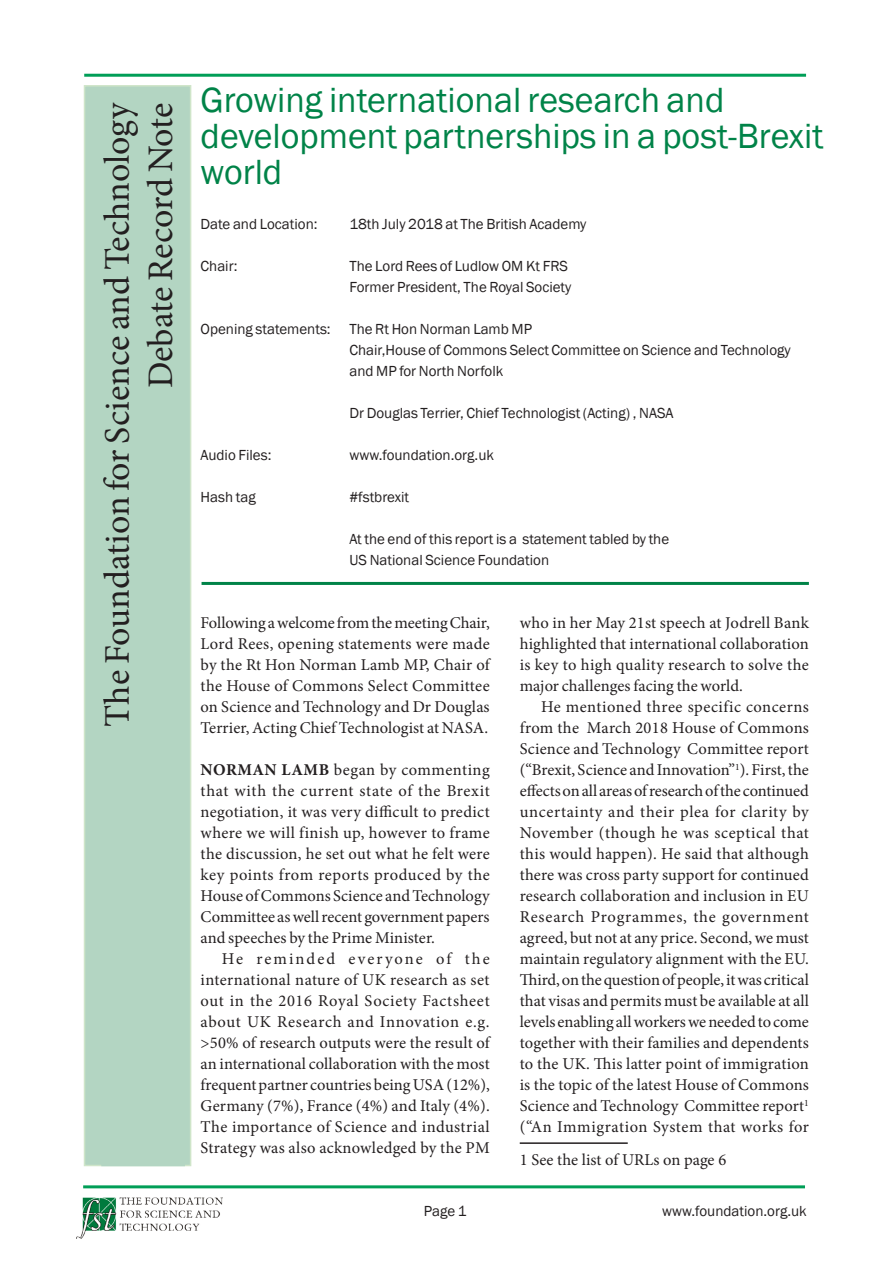
<style>
.page{position:relative;width:893px;height:1263px;background:#fff}
.page>*{position:absolute;margin:0;border:0;box-sizing:border-box;transform-origin:0 0}
.Record_note_title{font:36px/36px "Franklin Gothic";color:#008348}
.Record_note_FST{font:36px "Minion Pro";letter-spacing:-.005em;color:#231f20}
.Record_note_body_ind{font:16.5px/21px "Minion Pro";letter-spacing:.015em;color:#231f20;text-align:justify}
.Record_note_body_no{font:16.5px/21px "Minion Pro";color:#231f20;text-align:justify}
.Record_note_intro{font:15px "Franklin Gothic";color:#231f20}
.s1{font-weight:700}
</style>
<div class="page">
<hr style="left:83px;top:1185px;width:722px;height:3px;background:#009e57">
<hr style="left:84px;top:74px;width:722px;height:3px;background:#009e57">
<img style="left:77px;top:1197px;width:145px;height:42px">
<div style="left:84px;top:85px;width:107px;height:1081px;background:#b3d5c2;border:2px solid #cfe5c9"></div>
<hr style="left:520px;top:1142px;width:108px;height:2px;background:#231f20">
<hr style="left:202px;top:582px;width:607px;height:3px;background:#008348">
<p class="Record_note_FST" style="left:93px;top:727px;width:626px;rotate:-90deg">The Foundation for Science and Technology</p>
<p class="Record_note_FST" style="left:137px;top:388px;width:287px;rotate:-90deg">Debate Record Note</p>
<p class="Record_note_title" style="left:201px;top:83px;width:624px">Growing international research and development partnerships in a post-Brexit world</p>
<p class="Record_note_intro" style="left:201px;top:215px;width:119px">Date and Location:</p>
<p class="Record_note_intro" style="left:349px;top:215px;width:239px">18th July 2018 at The British Academy</p>
<p class="Record_note_intro" style="left:201px;top:257px;width:38px">Chair:</p>
<p class="Record_note_intro" style="left:349px;top:257px;width:220px">The Lord Rees of Ludlow OM Kt FRS</p>
<p class="Record_note_intro" style="left:349px;top:278px;width:223px">Former President, The Royal Society</p>
<p class="Record_note_intro" style="left:201px;top:320px;width:333px">Opening statements: The Rt Hon Norman Lamb MP</p>
<p class="Record_note_intro" style="left:349px;top:341px;width:443px">Chair,House of Commons Select Committee on Science and Technology</p>
<p class="Record_note_intro" style="left:349px;top:362px;width:155px">and MP for North Norfolk</p>
<p class="Record_note_intro" style="left:349px;top:404px;width:326px">Dr Douglas Terrier, Chief Technologist (Acting) , NASA</p>
<p class="Record_note_intro" style="left:201px;top:446px;width:72px">Audio Files:</p>
<p class="Record_note_intro" style="left:349px;top:446px;width:146px">www.foundation.org.uk</p>
<p class="Record_note_intro" style="left:201px;top:488px;width:57px">Hash tag</p>
<p class="Record_note_intro" style="left:349px;top:488px;width:61px">#fstbrexit</p>
<p class="Record_note_intro" style="left:349px;top:530px;width:321px">At the end of this report is a statement tabled by the</p>
<p class="Record_note_intro" style="left:349px;top:551px;width:201px">US National Science Foundation</p>
<p class="Record_note_body_no" style="left:201px;top:612px;width:291px">Following a welcome from the meeting Chair, Lord Rees, opening statements were made by the Rt Hon Norman Lamb MP, Chair of the House of Commons Select Committee on Science and Technology and Dr Douglas Terrier, Acting Chief Technologist at NASA.</p>
<p class="Record_note_body_no" style="left:201px;top:759px;width:291px"><span class="s1">NORMAN LAMB</span> began by commenting that with the current state of the Brexit negotiation, it was very difficult to predict where we will finish up, however to frame the discussion, he set out what he felt were key points from reports produced by the House of Commons Science and Technology Committee as well recent government papers and speeches by the Prime Minister.</p>
<p class="Record_note_body_ind" style="left:201px;top:948px;width:291px;text-indent:21px">He reminded everyone of the international nature of UK research as set out in the 2016 Royal Society Factsheet about UK Research and Innovation e.g. &gt;50% of research outputs were the result of an international collaboration with the most frequent partner countries being USA (12%), Germany (7%), France (4%) and Italy (4%).<br>The importance of Science and industrial Strategy was also acknowledged by the PM</p>
<p class="Record_note_body_ind" style="left:520px;top:612px;width:291px">who in her May 21st speech at Jodrell Bank highlighted that international collaboration is key to high quality research to solve the major challenges facing the world.</p>
<p class="Record_note_body_ind" style="left:520px;top:696px;width:291px;text-indent:21px">He mentioned three specific concerns from the March 2018 House of Commons Science and Technology Committee report (“Brexit, Science and Innovation”<sup>1</sup>). First, the effects on all areas of research of the continued uncertainty and their plea for clarity by November (though he was sceptical that this would happen). He said that although there was cross party support for continued research collaboration and inclusion in EU Research Programmes, the government agreed, but not at any price. Second, we must maintain regulatory alignment with the EU.<br>Third, on the question of people, it was critical that visas and permits must be available at all levels enabling all workers we needed to come together with their families and dependents to the UK. This latter point of immigration is the topic of the latest House of Commons Science and Technology Committee report<sup>1 </sup>(“An Immigration System that works for</p>
<p class="Record_note_body_ind" style="left:520px;top:1149px;width:208px">1 See the list of URLs on page 6</p>
<p class="Record_note_intro" style="left:424px;top:1202px;width:44px">Page 1</p>
<p class="Record_note_intro" style="left:662px;top:1202px;width:146px">www.foundation.org.uk</p>
</div>
